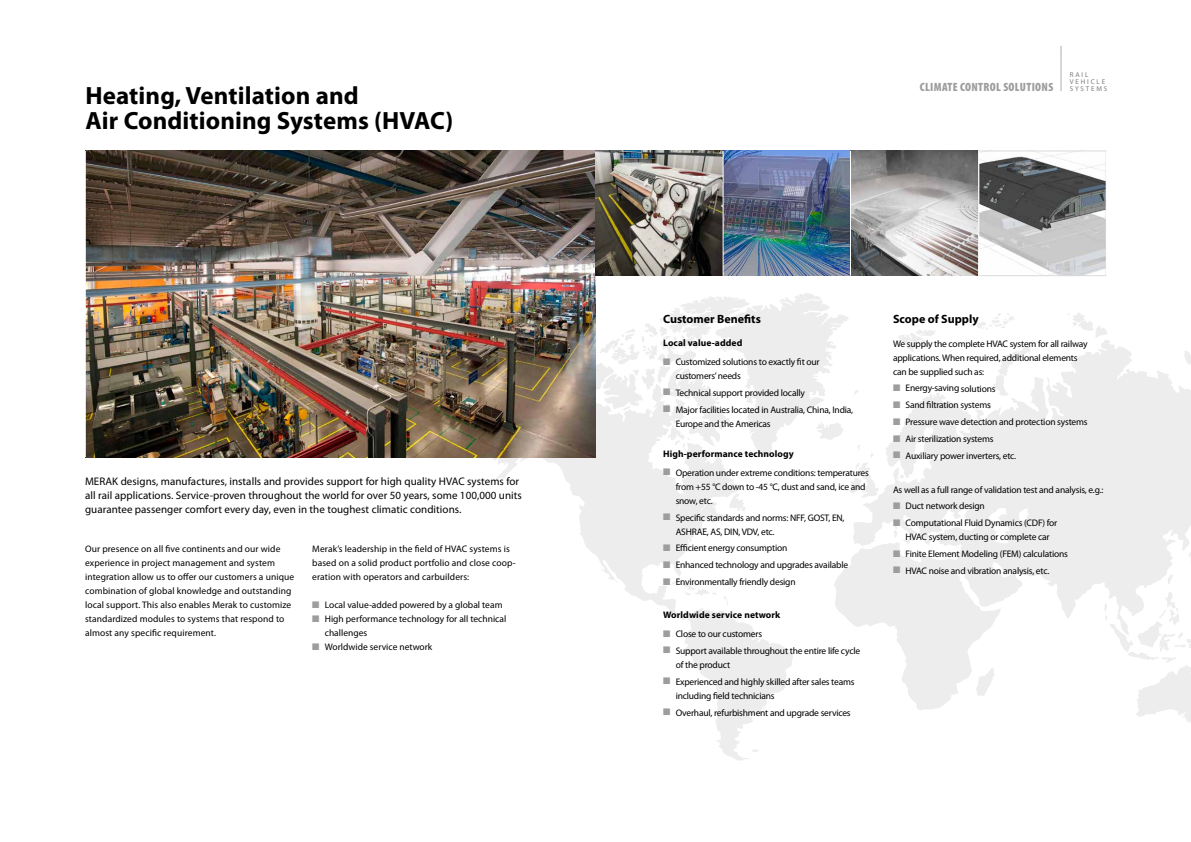
<style>
.page{position:relative;width:1191px;height:842px;background:#fff}
.page>*{position:absolute;margin:0;border:0;box-sizing:border-box;transform-origin:0 0}
.t1{font:700 25px/25px "Myriad Pro";letter-spacing:.005em;color:#000}
.t2{font:700 12px "Myriad Pro";color:#000}
.t3{font:900 condensed 12px "Myriad Pro";letter-spacing:.03em;color:#9d9d9c}
.t4{font:11px/14px "Myriad Pro";letter-spacing:.005em;color:#000}
.t5{font:9.5px/14px "Myriad Pro";letter-spacing:-.02em;color:#000}
.t6{font:9.5px/14px "Myriad Pro";letter-spacing:.01em;color:#000}
.t7{font:9.5px/14px "Myriad Pro";color:#000}
.t8{font:700 9.5px "Myriad Pro";letter-spacing:.01em;color:#000}
.t9{font:7px/7px "Myriad Pro";letter-spacing:.26em;color:#7c7b7b}
.s1{color:#9d9d9c}
</style>
<div class="page">
<svg style="left:486px;top:293px;width:705px;height:468px"></svg>
<img style="left:86px;top:151px;width:509px;height:306px">
<img style="left:596px;top:151px;width:508px;height:125px">
<svg style="left:851px;top:151px;width:127px;height:125px;background:#a5a3a3"></svg>
<hr style="left:723px;top:151px;width:1px;height:125px;background:#fff">
<hr style="left:850px;top:151px;width:1px;height:125px;background:#fff">
<div style="left:978px;top:151px;width:128px;height:125px;border:1px solid #dadada"></div>
<hr style="left:978px;top:151px;width:1px;height:125px;background:#fff">
<hr style="left:1059px;top:45px;width:3px;height:48px;background:#000;opacity:.3">
<h1 class="t1" style="left:86px;top:82px;width:369px">Heating, Ventilation and<br>Air Conditioning Systems (HVAC)</h1>
<p class="t4" style="left:85px;top:474px;width:438px">MERAK designs, manufactures, installs and provides support for high quality HVAC systems for all rail applications. Service-proven throughout the world for over 50 years, some 100,000 units guarantee passenger comfort every day, even in the toughest climatic conditions.</p>
<p class="t6" style="left:85px;top:541px;width:211px">Our presence on all five continents and our wide experience in project management and system integration allow us to offer our customers a unique combination of global knowledge and outstanding local support. This also enables Merak to customize standardized modules to systems that respond to almost any specific requirement.</p>
<p class="t6" style="left:312px;top:541px;width:205px">Merak’s leadership in the field of HVAC systems is based on a solid product portfolio and close coop&shy;eration with operators and carbuilders:</p>
<p class="t7" style="left:312px;top:597px;width:192px"><span class="s1">■</span> Local value-added powered by a global team</p>
<p class="t7" style="left:325px;top:611px;width:183px;text-indent:-13px"><span class="s1">■</span> High performance technology for all technical challenges</p>
<p class="t7" style="left:312px;top:639px;width:122px"><span class="s1">■</span> Worldwide service network</p>
<p class="t9" style="left:1069px;top:71px;width:37px">RAIL<br>VEHICLE</p>
<p class="t3" style="left:920px;top:79px;width:135px">CLIMATE CONTROL SOLUTIONS</p>
<p class="t9" style="left:1069px;top:85px;width:39px">SYSTEMS</p>
<p class="t2" style="left:663px;top:311px;width:99px">Customer Benefits</p>
<p class="t8" style="left:663px;top:337px;width:81px">Local value-added</p>
<p class="t5" style="left:675px;top:355px;width:145px;text-indent:-13px"><span class="s1">■</span> Customized solutions to exactly fit our customers’ needs</p>
<p class="t5" style="left:663px;top:385px;width:143px"><span class="s1">■</span> Technical support provided locally</p>
<p class="t5" style="left:675px;top:402px;width:179px;text-indent:-13px"><span class="s1">■</span> Major facilities located in Australia, China, India,<br>Europe and the Americas</p>
<p class="t8" style="left:663px;top:448px;width:132px">High-performance technology</p>
<p class="t5" style="left:675px;top:465px;width:195px;text-indent:-13px"><span class="s1">■</span> Operation under extreme conditions: temperatures from +55 °C down to -45 °C, dust and sand, ice and snow, etc.</p>
<p class="t5" style="left:675px;top:510px;width:170px;text-indent:-13px"><span class="s1">■</span> Specific standards and norms: NFF, GOST, EN,<br>ASHRAE, AS, DIN, VDV, etc.</p>
<p class="t5" style="left:663px;top:541px;width:126px"><span class="s1">■</span> Efficient energy consumption</p>
<p class="t5" style="left:663px;top:558px;width:186px"><span class="s1">■</span> Enhanced technology and upgrades available</p>
<p class="t5" style="left:663px;top:575px;width:134px"><span class="s1">■</span> Environmentally friendly design</p>
<p class="t8" style="left:663px;top:609px;width:119px">Worldwide service network</p>
<p class="t5" style="left:663px;top:626px;width:101px"><span class="s1">■</span> Close to our customers</p>
<p class="t5" style="left:675px;top:644px;width:186px;text-indent:-13px"><span class="s1">■</span> Support available throughout the entire life cycle of the product</p>
<p class="t5" style="left:675px;top:674px;width:180px;text-indent:-13px"><span class="s1">■</span> Experienced and highly skilled after sales teams including field technicians</p>
<p class="t5" style="left:663px;top:705px;width:189px"><span class="s1">■</span> Overhaul, refurbishment and upgrade services</p>
<p class="t2" style="left:893px;top:311px;width:87px">Scope of Supply</p>
<p class="t5" style="left:893px;top:336px;width:196px">We supply the complete HVAC system for all railway applications. When required, additional elements can be supplied such as:</p>
<p class="t5" style="left:893px;top:381px;width:104px"><span class="s1">■</span> Energy-saving solutions</p>
<p class="t5" style="left:893px;top:398px;width:99px"><span class="s1">■</span> Sand filtration systems</p>
<p class="t5" style="left:893px;top:415px;width:196px"><span class="s1">■</span> Pressure wave detection and protection systems</p>
<p class="t5" style="left:893px;top:432px;width:102px"><span class="s1">■</span> Air sterilization systems</p>
<p class="t5" style="left:893px;top:449px;width:125px"><span class="s1">■</span> Auxiliary power inverters, etc.</p>
<p class="t5" style="left:893px;top:482px;width:212px">As well as a full range of validation test and analysis, e.g.:</p>
<p class="t5" style="left:893px;top:499px;width:93px"><span class="s1">■</span> Duct network design</p>
<p class="t5" style="left:893px;top:516px;width:166px;text-align:center"><span class="s1">■</span> Computational Fluid Dynamics (CDF) for<br>HVAC system, ducting or complete car</p>
<p class="t5" style="left:893px;top:547px;width:176px"><span class="s1">■</span> Finite Element Modeling (FEM) calculations</p>
<p class="t5" style="left:893px;top:564px;width:158px"><span class="s1">■</span> HVAC noise and vibration analysis, etc.</p>
</div>
